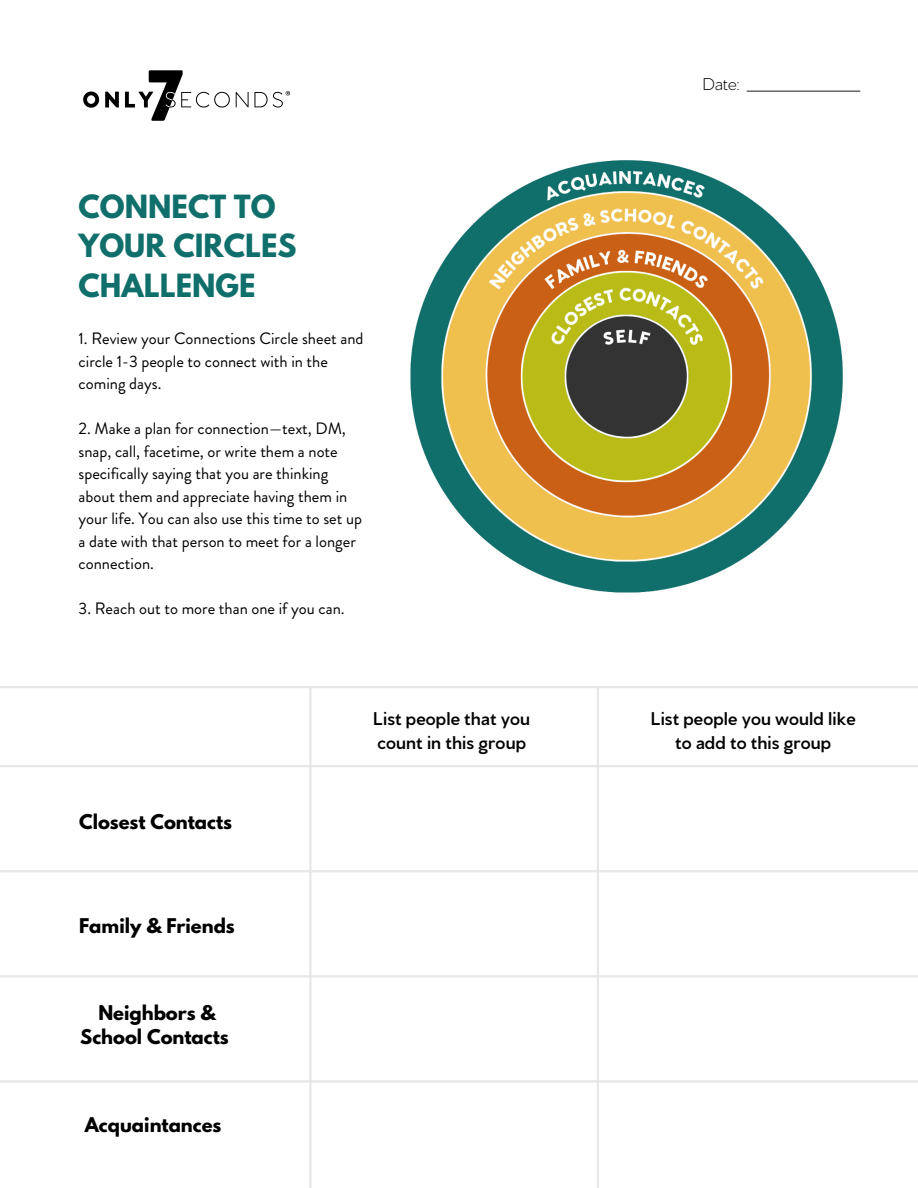
<style>
.page{position:relative;width:918px;height:1188px;background:#fff}
.page>*{position:absolute;margin:0;border:0;box-sizing:border-box;transform-origin:0 0}
.t1{font:700 28.35px/39.3px "League Spartan";color:#116f6b}
.t2{font:600 19.5px/23.7px "Venti CF";letter-spacing:.005em;color:#000}
.t3{font:700 18px/24.8px "League Spartan";color:#000;text-align:center}
.t4{font:300 18px "Venti CF";color:#000}
.t5{font:16.5px/22.5px "Brandon Grotesque";color:#000}
</style>
<div class="page">
<img style="left:83px;top:70px;width:207px;height:51px">
<hr style="left:0;top:688px;width:1px;height:500px;background:#e8e7e8">
<hr style="left:309px;top:688px;width:3px;height:500px;background:#e8e7e8">
<hr style="left:597px;top:688px;width:2px;height:500px;background:#e8e7e8">
<hr style="left:917px;top:688px;width:1px;height:500px;background:#e8e7e8">
<hr style="left:0;top:686px;width:918px;height:2px;background:#e8e7e8">
<hr style="left:0;top:765px;width:918px;height:2px;background:#e8e7e8">
<hr style="left:0;top:870px;width:918px;height:2px;background:#e8e7e8">
<hr style="left:0;top:975px;width:918px;height:2px;background:#e8e7e8">
<hr style="left:0;top:1080px;width:918px;height:3px;background:#e8e7e8">
<hr style="left:0;top:1187px;width:918px;height:1px;background:#e8e7e8">
<img style="left:410px;top:160px;width:433px;height:433px">
<hr style="left:747px;top:91px;width:113px;height:1px;background:#343334">
<p class="t4" style="left:703px;top:71px;width:38px">Date:</p>
<h1 class="t1" style="left:79px;top:190px;width:219px">CONNECT TO<br>YOUR CIRCLES<br>CHALLENGE</h1>
<p class="t5" style="left:79px;top:328px;width:286px">1. Review your Connections Circle sheet and circle 1-3 people to connect with in the coming days.</p>
<p class="t5" style="left:79px;top:418px;width:285px">2. Make a plan for connection—text, DM, snap, call, facetime, or write them a note specifically saying that you are thinking about them and appreciate having them in your life. You can also use this time to set up a date with that person to meet for a longer connection.</p>
<p class="t5" style="left:79px;top:598px;width:267px">3. Reach out to more than one if you can.</p>
<p class="t3" style="left:79px;top:812px;width:154px">Closest Contacts</p>
<p class="t3" style="left:79px;top:915px;width:157px">Family &amp; Friends</p>
<p class="t3" style="left:80px;top:1002px;width:150px">Neighbors &amp;<br>School Contacts</p>
<p class="t3" style="left:85px;top:1115px;width:138px">Acquaintances</p>
<p class="t2" style="left:373px;top:705px;width:159px">List people that you count in this group</p>
<p class="t2" style="left:651px;top:705px;width:207px;text-align:center">List people you would like to add to this group</p>
</div>
